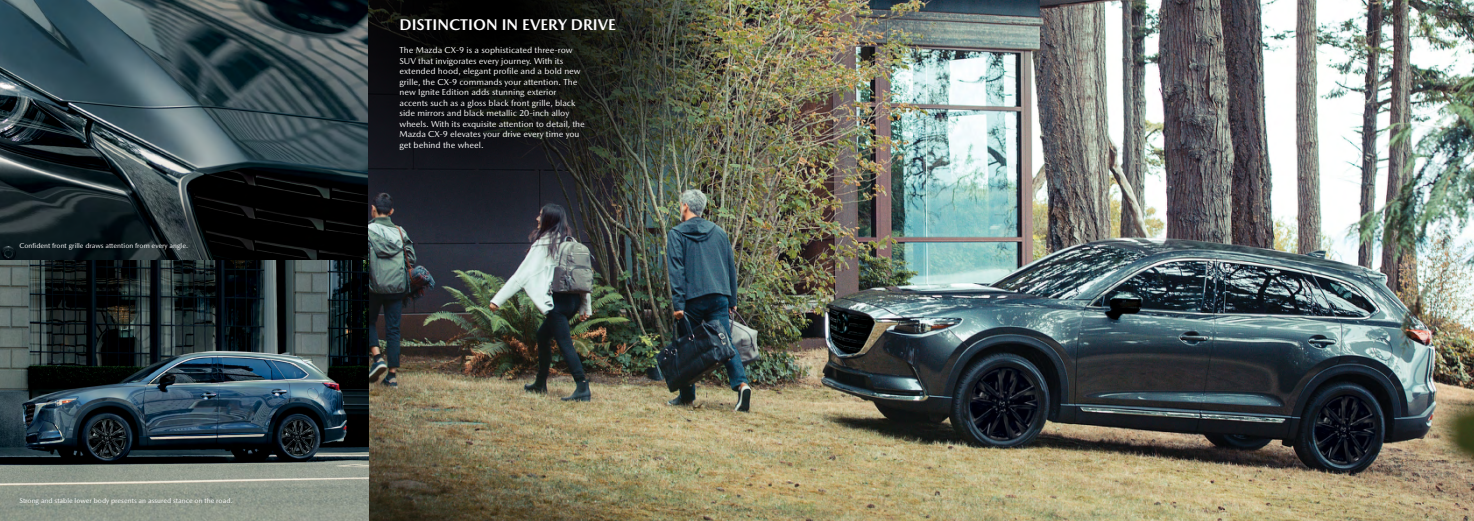
<style>
.page{position:relative;width:1474px;height:521px;background:#fff}
.page>*{position:absolute;margin:0;border:0;box-sizing:border-box;transform-origin:0 0}
.t1{font:700 15.75px "Mazda Type";color:#fff}
.t2{font:8.75px/10.5px "Mazda Type";color:#fff}
.t3{font:7px "Mazda Type";color:#fff}
</style>
<div class="page">
<img style="left:0;top:0;width:1473px;height:521px">
<img style="left:368px;top:0;width:361px;height:250px">
<p class="t3" style="left:19px;top:242px;width:170px">Confident front grille draws attention from every angle.</p>
<p class="t3" style="left:19px;top:496px;width:215px">Strong and stable lower body presents an assured stance on the road.</p>
<h1 class="t1" style="left:399px;top:15px;width:218px">DISTINCTION IN EVERY DRIVE</h1>
<p class="t2" style="left:399px;top:45px;width:187px">The Mazda CX-9 is a sophisticated three-row SUV that invigorates every journey. With its extended hood, elegant profile and a bold new grille, the CX-9 commands your attention. The new Ignite Edition adds stunning exterior accents such as a gloss black front grille, black side mirrors and black metallic 20-inch alloy wheels. With its exquisite attention to detail, the Mazda CX-9 elevates your drive every time you get behind the wheel.</p>
</div>
